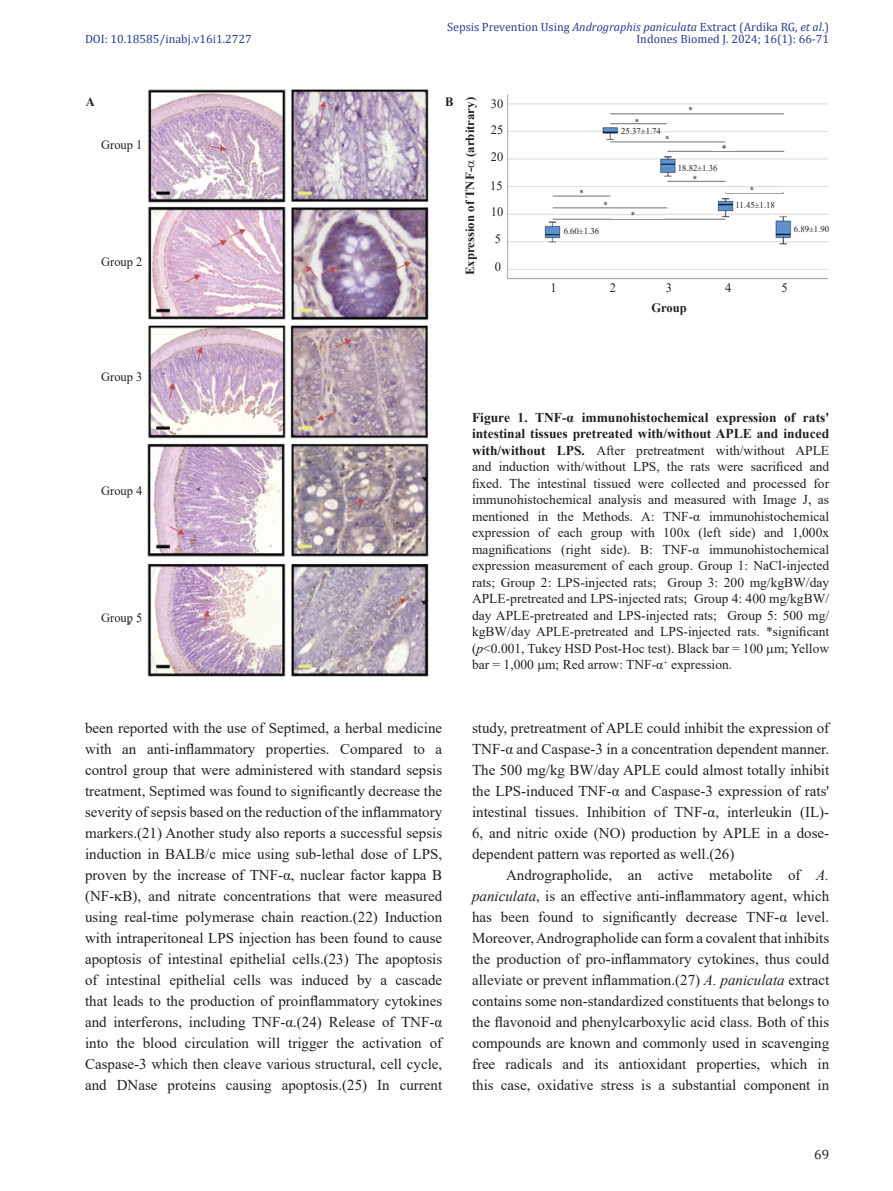
<style>
.page{position:relative;width:893px;height:1191px;background:#fff}
.page>*{position:absolute;margin:0;border:0;box-sizing:border-box;transform-origin:0 0}
.Body_Text{font:15px/21px "Times New Roman";color:#231f20;text-align:justify}
.Figure_Legend{font:13.5px/16.5px "Times New Roman";color:#231f20;text-align:justify}
.t1{font:13.5px "Cambria";color:#231f20}
.t2{font:12.75px/26.8px "Times New Roman";color:#231f20;text-align:center}
.t3{font:700 12.75px "Times New Roman";color:#231f20}
.t4{font:700 12.45px "Times New Roman";color:#231f20}
.t5{font:12px "Cambria";color:#253f8e}
.t6{font:10.2px "Times New Roman";color:#231f20}
.t7{font:9px "Times New Roman";color:#231f20}
.s1{font-style:italic}
.s2{font-weight:700}
</style>
<div class="page">
<img style="left:107px;top:89px;width:322px;height:588px">
<div style="left:101px;top:132px;width:42px;height:17px;background:#fff"></div>
<div style="left:91px;top:251px;width:57px;height:19px;background:#fff"></div>
<div style="left:101px;top:363px;width:42px;height:22px;background:#fff"></div>
<div style="left:95px;top:481px;width:48px;height:27px;background:#fff"></div>
<div style="left:95px;top:605px;width:48px;height:17px;background:#fff"></div>
<img style="left:507px;top:94px;width:322px;height:186px">
<div style="left:678px;top:106px;width:27px;height:7px;background:#fff"></div>
<div style="left:622px;top:116px;width:24px;height:7px;background:#fff"></div>
<div style="left:651px;top:134px;width:23px;height:7px;background:#fff"></div>
<div style="left:712px;top:143px;width:22px;height:7px;background:#fff"></div>
<div style="left:684px;top:173px;width:23px;height:7px;background:#fff"></div>
<div style="left:678px;top:161px;width:35px;height:10px;background:#fff"></div>
<div style="left:567px;top:189px;width:26px;height:6px;background:#fff"></div>
<div style="left:593px;top:198px;width:26px;height:8px;background:#fff"></div>
<div style="left:734px;top:201px;width:37px;height:8px;background:#fff"></div>
<div style="left:561px;top:226px;width:35px;height:12px;background:#fff"></div>
<div style="left:794px;top:223px;width:32px;height:13px;background:#fff"></div>
<img style="left:619px;top:127px;width:53px;height:13px">
<img style="left:727px;top:183px;width:54px;height:9px">
<img style="left:613px;top:210px;width:51px;height:8px">
<p class="t5" style="left:447px;top:19px;width:383px">Sepsis Prevention Using <span class="s1">Andrographis paniculata</span> Extract (Ardika RG, <span class="s1">et al</span>.)</p>
<p class="t5" style="left:85px;top:31px;width:168px">DOI: 10.18585/inabj.v16i1.2727</p>
<p class="t5" style="left:636px;top:31px;width:194px">Indones Biomed J. 2024; 16(1): 66-71</p>
<p class="t3" style="left:86px;top:92px;width:11px">A</p>
<p class="t3" style="left:445px;top:92px;width:10px">B</p>
<p class="t2" style="left:101px;top:131px;width:43px">Group 1</p>
<p class="t2" style="left:101px;top:248px;width:43px">Group 2</p>
<p class="t4" style="left:461px;top:275px;width:180px;rotate:-90deg">Expression of TNF- (arbitrary)</p>
<p class="t2" style="left:491px;top:90px;width:14px">30</p>
<p class="t2" style="left:491px;top:116px;width:14px">25</p>
<p class="t2" style="left:491px;top:143px;width:14px">20</p>
<p class="t2" style="left:490px;top:171px;width:15px">15<br>10<br>5</p>
<p class="t2" style="left:495px;top:253px;width:8px">0</p>
<p class="t7" style="left:689px;top:104px;width:6px">*</p>
<p class="t7" style="left:635px;top:115px;width:6px">*</p>
<p class="t7" style="left:621px;top:124px;width:41px">25.37±1.74</p>
<p class="t7" style="left:665px;top:133px;width:6px">*</p>
<p class="t6" style="left:722px;top:142px;width:6px">*</p>
<p class="t7" style="left:678px;top:161px;width:41px">18.82±1.36</p>
<p class="t7" style="left:693px;top:172px;width:6px">*</p>
<p class="t7" style="left:580px;top:186px;width:6px">*</p>
<p class="t7" style="left:750px;top:183px;width:6px">*</p>
<p class="t7" style="left:603px;top:198px;width:6px">*</p>
<p class="t7" style="left:735px;top:199px;width:41px">11.45±1.18</p>
<p class="t7" style="left:631px;top:209px;width:6px">*</p>
<p class="t7" style="left:564px;top:225px;width:37px">6.60±1.36</p>
<p class="t7" style="left:794px;top:222px;width:37px">6.89±1.90</p>
<p class="t2" style="left:550px;top:274px;width:8px">1</p>
<p class="t2" style="left:610px;top:274px;width:8px">2</p>
<p class="t2" style="left:666px;top:274px;width:8px">3</p>
<p class="t2" style="left:725px;top:274px;width:8px">4</p>
<p class="t2" style="left:781px;top:274px;width:8px">5</p>
<p class="t3" style="left:652px;top:298px;width:37px">Group</p>
<p class="t2" style="left:101px;top:363px;width:43px">Group 3</p>
<p class="t2" style="left:101px;top:476px;width:43px">Group 4</p>
<p class="t2" style="left:101px;top:604px;width:43px">Group 5</p>
<p class="Figure_Legend" style="left:472px;top:408px;width:359px"><span class="s2">Figure 1. TNF-α immunohistochemical expression of rats' intestinal tissues pretreated with/without APLE and induced with/without LPS.</span> After pretreatment with/without APLE and induction with/without LPS, the rats were sacrificed and fixed. The intestinal tissued were collected and processed for immunohistochemical analysis and measured with Image J, as mentioned in the Methods. A: TNF-α immunohistochemical expression of each group with 100x (left side) and 1,000x magnifications (right side). B: TNF-α immunohistochemical expression measurement of each group. Group 1: NaCl-injected rats; Group 2: LPS-injected rats; Group 3: 200 mg/kgBW/day APLE-pretreated and LPS-injected rats; Group 4: 400 mg/kgBW/ day APLE-pretreated and LPS-injected rats; Group 5: 500 mg/ kgBW/day APLE-pretreated and LPS-injected rats. *significant (<span class="s1">p</span>&lt;0.001, Tukey HSD Post-Hoc test). Black bar = 100 m; Yellow bar = 1,000 m; Red arrow: TNF-α<sup>+</sup> expression.</p>
<p class="Body_Text" style="left:85px;top:717px;width:359px">been reported with the use of Septimed, a herbal medicine with an anti-inflammatory properties. Compared to a control group that were administered with standard sepsis treatment, Septimed was found to significantly decrease the severity of sepsis based on the reduction of the inflammatory markers.(21) Another study also reports a successful sepsis induction in BALB/c mice using sub-lethal dose of LPS, proven by the increase of TNF-α, nuclear factor kappa B (NF- B), and nitrate concentrations that were measured using real-time polymerase chain reaction.(22) Induction with intraperitoneal LPS injection has been found to cause apoptosis of intestinal epithelial cells.(23) The apoptosis of intestinal epithelial cells was induced by a cascade that leads to the production of proinflammatory cytokines and interferons, including TNF-α.(24) Release of TNF-α into the blood circulation will trigger the activation of Caspase-3 which then cleave various structural, cell cycle, and DNase proteins causing apoptosis.(25) In current</p>
<p class="Body_Text" style="left:472px;top:717px;width:359px">study, pretreatment of APLE could inhibit the expression of TNF-α and Caspase-3 in a concentration dependent manner.<br>The 500 mg/kg BW/day APLE could almost totally inhibit the LPS-induced TNF-α and Caspase-3 expression of rats' intestinal tissues. Inhibition of TNF-α, interleukin (IL)- 6, and nitric oxide (NO) production by APLE in a dose&shy;dependent pattern was reported as well.(26)</p>
<p class="Body_Text" style="left:472px;top:864px;width:359px;text-indent:34px">Andrographolide, an active metabolite of <span class="s1">A. paniculata</span>, is an effective anti-inflammatory agent, which has been found to significantly decrease TNF-α level.<br>Moreover, Andrographolide can form a covalent that inhibits the production of pro-inflammatory cytokines, thus could alleviate or prevent inflammation.(27) <span class="s1">A. paniculata</span> extract contains some non-standardized constituents that belongs to the flavonoid and phenylcarboxylic acid class. Both of this compounds are known and commonly used in scavenging free radicals and its antioxidant properties, which in this case, oxidative stress is a substantial component in</p>
<p class="t1" style="left:814px;top:1146px;width:16px">69</p>
</div>
